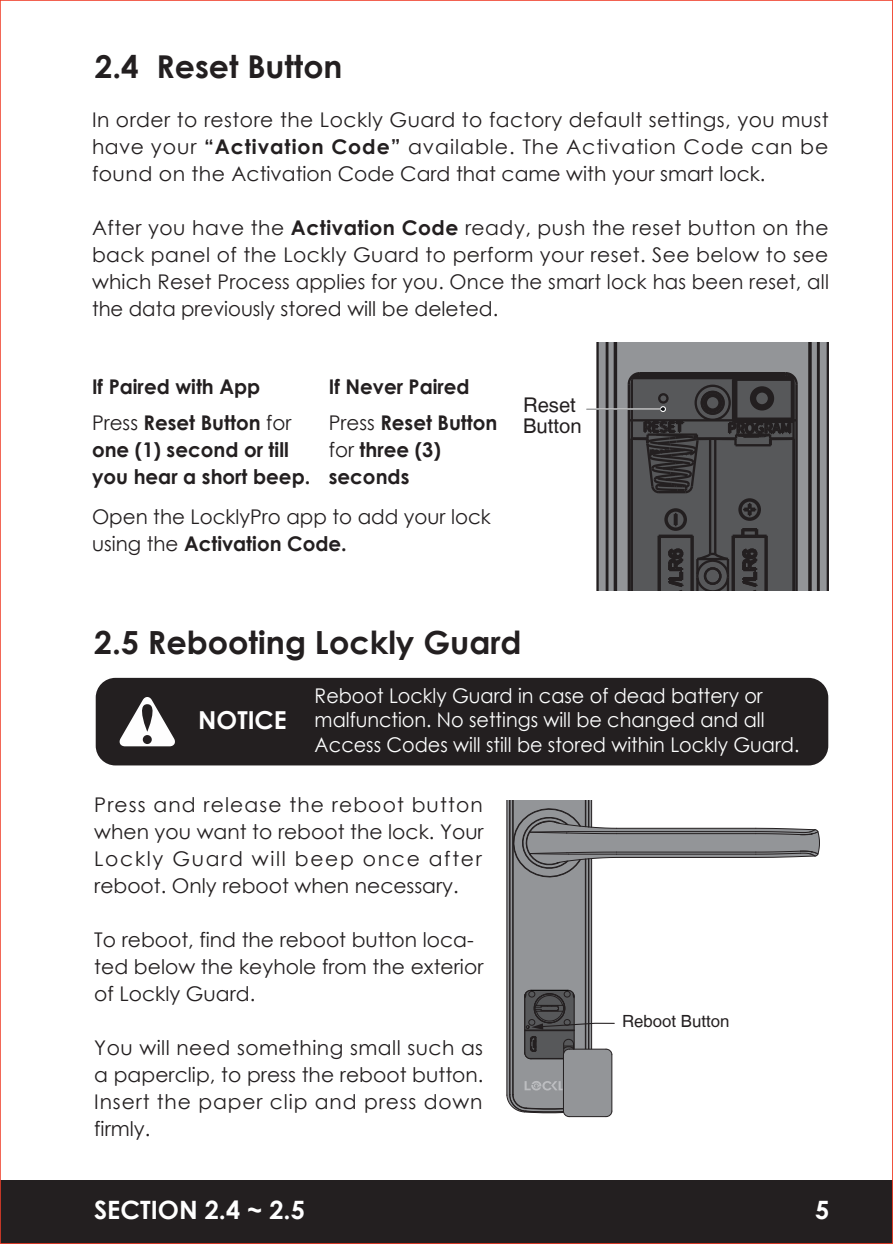
<style>
.page{position:relative;width:893px;height:1244px;background:#fff}
.page>*{position:absolute;margin:0;border:0;box-sizing:border-box;transform-origin:0 0}
.t1{font:700 31.95px "Century Gothic";color:#231f20}
.t2{font:700 31.5px "Century Gothic";color:#231f20}
.t3{font:700 25.2px "Century Gothic";color:#fff}
.t4{font:700 24.75px "Century Gothic";color:#fefefe}
.t5{font:20.25px/27px "Century Gothic";color:#231f20;text-align:justify}
.t6{font:20.25px/24.3px "Century Gothic";color:#fdfefe;scale:.95 1}
.t7{font:700 20.25px/27px "Century Gothic";color:#231f20}
.t8{font:20.25px/20.2px "Helvetica LT";color:#231f20}
.t9{font:16.88px "Helvetica LT";color:#231f20}
.s1{font-weight:700}
.s2{font-weight:400}
</style>
<div class="page">
<div style="left:0;top:1180px;width:893px;height:64px;background:#231f20"></div>
<div style="left:95px;top:677px;width:734px;height:89px;background:#231f20;border-radius:21px"></div>
<div style="left:94px;top:676px;width:736px;height:91px;border:2px solid #fff;border-radius:21px"></div>
<svg style="left:119px;top:697px;width:56px;height:50px"></svg>
<div style="left:599px;top:343px;width:228px;height:247px;background:#939598"></div>
<hr style="left:596px;top:343px;width:3px;height:247px;background:#231f20">
<hr style="left:606px;top:343px;width:2px;height:247px;background:#231f20">
<hr style="left:614px;top:343px;width:2px;height:247px;background:#231f20">
<hr style="left:615px;top:343px;width:2px;height:247px;background:#231f20">
<hr style="left:808px;top:343px;width:3px;height:247px;background:#231f20">
<hr style="left:809px;top:343px;width:3px;height:247px;background:#231f20">
<hr style="left:817px;top:343px;width:3px;height:247px;background:#231f20">
<hr style="left:827px;top:343px;width:2px;height:247px;background:#231f20">
<svg style="left:689px;top:343px;width:47px;height:1px"></svg>
<svg style="left:586px;top:371px;width:213px;height:220px;background:#565658"></svg>
<svg style="left:507px;top:800px;width:248px;height:313px"></svg>
<hr style="left:617px;top:857px;width:139px;height:1px;background:#231f20">
<hr style="left:617px;top:854px;width:139px;height:1px;background:#231f20">
<hr style="left:617px;top:852px;width:139px;height:1px;background:#231f20">
<hr style="left:617px;top:833px;width:139px;height:1px;background:#231f20">
<hr style="left:617px;top:831px;width:139px;height:1px;background:#231f20">
<hr style="left:617px;top:828px;width:139px;height:1px;background:#231f20">
<hr style="left:591px;top:858px;width:1px;height:237px;background:#231f20">
<hr style="left:588px;top:859px;width:1px;height:236px;background:#231f20">
<hr style="left:585px;top:859px;width:1px;height:236px;background:#231f20">
<hr style="left:513px;top:800px;width:1px;height:295px;background:#231f20">
<hr style="left:512px;top:800px;width:1px;height:295px;background:#231f20">
<hr style="left:509px;top:800px;width:1px;height:295px;background:#231f20">
<hr style="left:506px;top:800px;width:1px;height:295px;background:#231f20">
<svg style="left:508px;top:800px;width:109px;height:82px"></svg>
<svg style="left:755px;top:827px;width:65px;height:31px;background:#848487"></svg>
<div style="left:563px;top:1049px;width:49px;height:67px;background:#939598;border-radius:6px"></div>
<hr style="left:569px;top:1116px;width:37px;height:1px;background:#231f20">
<hr style="left:563px;top:1054px;width:1px;height:57px;background:#231f20">
<hr style="left:611px;top:1054px;width:1px;height:57px;background:#231f20">
<svg style="left:605px;top:1110px;width:7px;height:7px"></svg>
<svg style="left:524px;top:989px;width:91px;height:70px"></svg>
<svg style="left:506px;top:1081px;width:86px;height:36px"></svg>
<h2 class="t2" style="left:95px;top:43px;width:249px">2.4 Reset Button</h2>
<p class="t5" style="left:92px;top:106px;width:738px">In order to restore the Lockly Guard to factory default settings, you must have your <span class="s1">“Activation Code”</span> available. The Activation Code can be found on the Activation Code Card that came with your smart lock.</p>
<p class="t5" style="left:92px;top:214px;width:738px">After you have the <span class="s1">Activation Code</span> ready, push the reset button on the back panel of the Lockly Guard to perform your reset. See below to see which Reset Process applies for you. Once the smart lock has been reset, all the data previously stored will be deleted.</p>
<p class="t7" style="left:92px;top:372px;width:170px">If Paired with App</p>
<p class="t7" style="left:92px;top:408px;width:220px"><span class="s2">Press</span> Reset Button <span class="s2">for </span>one (1) second or till you hear a short beep.</p>
<p class="t7" style="left:329px;top:367px;width:170px;line-height:36.2px">If Never Paired<br><span class="s2">Press</span> Reset Button</p>
<p class="t7" style="left:329px;top:435px;width:114px"><span class="s2">for</span> three (3) seconds</p>
<p class="t5" style="left:92px;top:502px;width:400px">Open the LocklyPro app to add your lock using the <span class="s1">Activation Code.</span></p>
<p class="t8" style="left:523px;top:395px;width:60px">Reset<br>Button</p>
<h1 class="t1" style="left:94px;top:618px;width:429px">2.5 Rebooting Lockly Guard</h1>
<p class="t4" style="left:198px;top:701px;width:90px">NOTICE</p>
<p class="t6" style="left:315px;top:683px;width:512px">Reboot Lockly Guard in case of dead battery or malfunction. No settings will be changed and all<br>Access Codes will still be stored within Lockly Guard.</p>
<p class="t5" style="left:94px;top:791px;width:391px">Press and release the reboot button when you want to reboot the lock. Your Lockly Guard will beep once after reboot. Only reboot when necessary.</p>
<p class="t5" style="left:94px;top:926px;width:391px;text-align:left">To reboot, find the reboot button loca&shy;ted below the keyhole from the exterior of Lockly Guard.</p>
<p class="t5" style="left:94px;top:1034px;width:391px">You will need something small such as a paperclip, to press the reboot button.<br>Insert the paper clip and press down firmly.</p>
<p class="t9" style="left:622px;top:1011px;width:109px">Reboot Button</p>
<p class="t3" style="left:94px;top:1190px;width:212px">SECTION 2.4 ~ 2.5</p>
<p class="t3" style="left:815px;top:1190px;width:16px">5</p>
</div>
